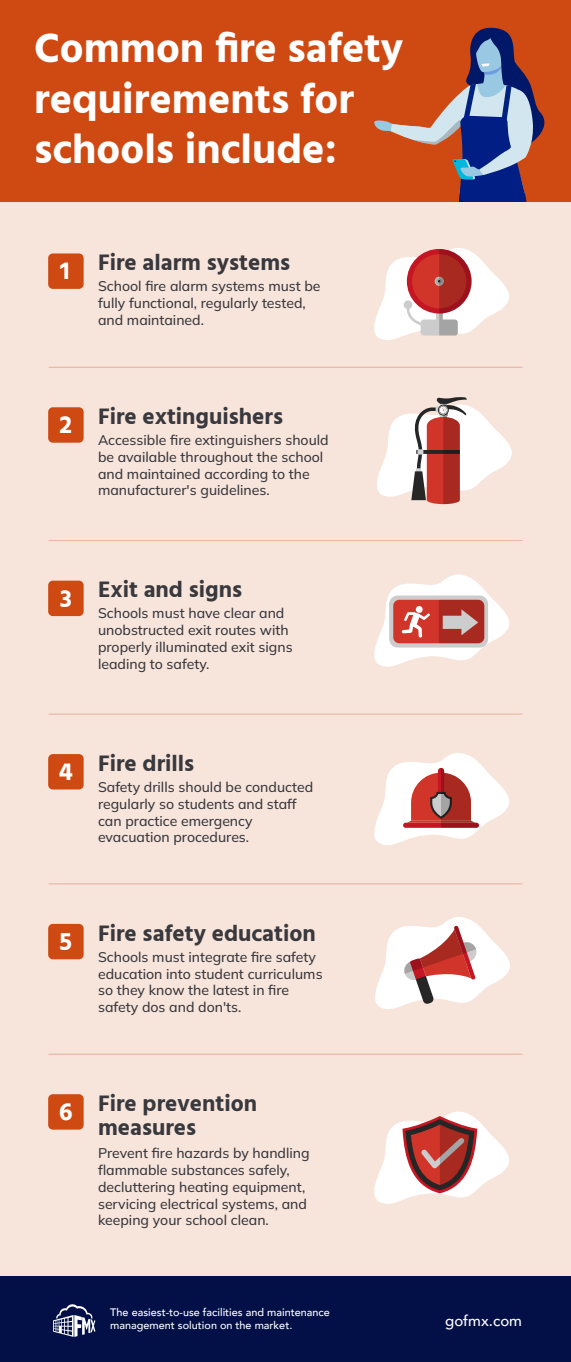
<style>
.page{position:relative;width:571px;height:1362px;background:#fff}
.page>*{position:absolute;margin:0;border:0;box-sizing:border-box;transform-origin:0 0}
.t1{font:700 42px/50.4px "Hind";color:#fff}
.t2{font:700 25px "Hind";color:#fff}
.t3{font:700 23px/24px "Hind";color:#38383d}
.t4{font:500 15px "Avenir";color:#fff}
.t5{font:500 14px/16.8px "Mulish";color:#38383d}
.t6{font:500 10.9px/13px "Avenir";color:#fff}
</style>
<div class="page">
<div style="left:0;top:195px;width:570px;height:1167px;background:#f7e4db"></div>
<div style="left:0;top:0;width:570px;height:202px;background:#ce4a12"></div>
<div style="left:48px;top:253px;width:35px;height:36px;background:#ce4a12;border-radius:5px"></div>
<hr style="left:49px;top:367px;width:473px;height:1px;background:#ce4a12">
<svg style="left:374px;top:248px;width:135px;height:92px"></svg>
<div style="left:403px;top:300px;width:9px;height:9px;background:#ccc;border-radius:50%"></div>
<div style="left:48px;top:407px;width:35px;height:36px;background:#ce4a12;border-radius:5px"></div>
<hr style="left:49px;top:540px;width:473px;height:1px;background:#ce4a12">
<div style="left:48px;top:581px;width:35px;height:35px;background:#ce4a12;border-radius:5px"></div>
<hr style="left:49px;top:714px;width:473px;height:1px;background:#ce4a12">
<svg style="left:374px;top:574px;width:135px;height:93px"></svg>
<div style="left:48px;top:754px;width:35px;height:35px;background:#ce4a12;border-radius:5px"></div>
<hr style="left:49px;top:884px;width:473px;height:1px;background:#ce4a12">
<svg style="left:375px;top:917px;width:134px;height:92px"></svg>
<div style="left:48px;top:924px;width:35px;height:35px;background:#ce4a12;border-radius:5px"></div>
<hr style="left:49px;top:1054px;width:473px;height:1px;background:#ce4a12">
<svg style="left:374px;top:753px;width:135px;height:92px"></svg>
<div style="left:48px;top:1094px;width:35px;height:36px;background:#ce4a12;border-radius:5px"></div>
<svg style="left:374px;top:1111px;width:135px;height:93px"></svg>
<div style="left:0;top:1276px;width:570px;height:86px;background:#031047"></div>
<svg style="left:53px;top:1304px;width:42px;height:33px"></svg>
<svg style="left:377px;top:397px;width:134px;height:107px"></svg>
<svg style="left:374px;top:27px;width:171px;height:174px"></svg>
<h1 class="t1" style="left:34px;top:23px;width:370px">Common fire safety requirements for schools include:</h1>
<h2 class="t2" style="left:60px;top:256px;width:11px">1</h2>
<h3 class="t3" style="left:98px;top:250px;width:193px">Fire alarm systems</h3>
<p class="t5" style="left:98px;top:278px;width:224px">School fire alarm systems must be fully functional, regularly tested, and maintained.</p>
<h2 class="t2" style="left:59px;top:410px;width:14px">2</h2>
<h3 class="t3" style="left:98px;top:404px;width:186px">Fire extinguishers</h3>
<p class="t5" style="left:98px;top:431px;width:232px">Accessible fire extinguishers should be available throughout the school and maintained according to the manufacturer's guidelines.</p>
<h2 class="t2" style="left:60px;top:583px;width:14px">3</h2>
<h3 class="t3" style="left:98px;top:577px;width:145px">Exit and signs</h3>
<p class="t5" style="left:98px;top:605px;width:196px">Schools must have clear and unobstructed exit routes with properly illuminated exit signs leading to safety.</p>
<h2 class="t2" style="left:59px;top:757px;width:16px">4</h2>
<h3 class="t3" style="left:98px;top:751px;width:98px">Fire drills</h3>
<p class="t5" style="left:98px;top:778px;width:216px">Safety drills should be conducted regularly so students and staff can practice emergency evacuation procedures.</p>
<h2 class="t2" style="left:59px;top:926px;width:14px">5</h2>
<h3 class="t3" style="left:98px;top:921px;width:219px">Fire safety education</h3>
<p class="t5" style="left:98px;top:948px;width:226px">Schools must integrate fire safety education into student curriculums so they know the latest in fire safety dos and don'ts.</p>
<h2 class="t2" style="left:59px;top:1097px;width:15px">6</h2>
<h3 class="t3" style="left:98px;top:1091px;width:160px">Fire prevention measures</h3>
<p class="t5" style="left:98px;top:1144px;width:213px">Prevent fire hazards by handling flammable substances safely, decluttering heating equipment, servicing electrical systems, and keeping your school clean.</p>
<p class="t6" style="left:110px;top:1305px;width:221px">The easiest-to-use facilities and maintenance management solution on the market.</p>
<p class="t4" style="left:444px;top:1308px;width:78px">gofmx.com</p>
</div>
